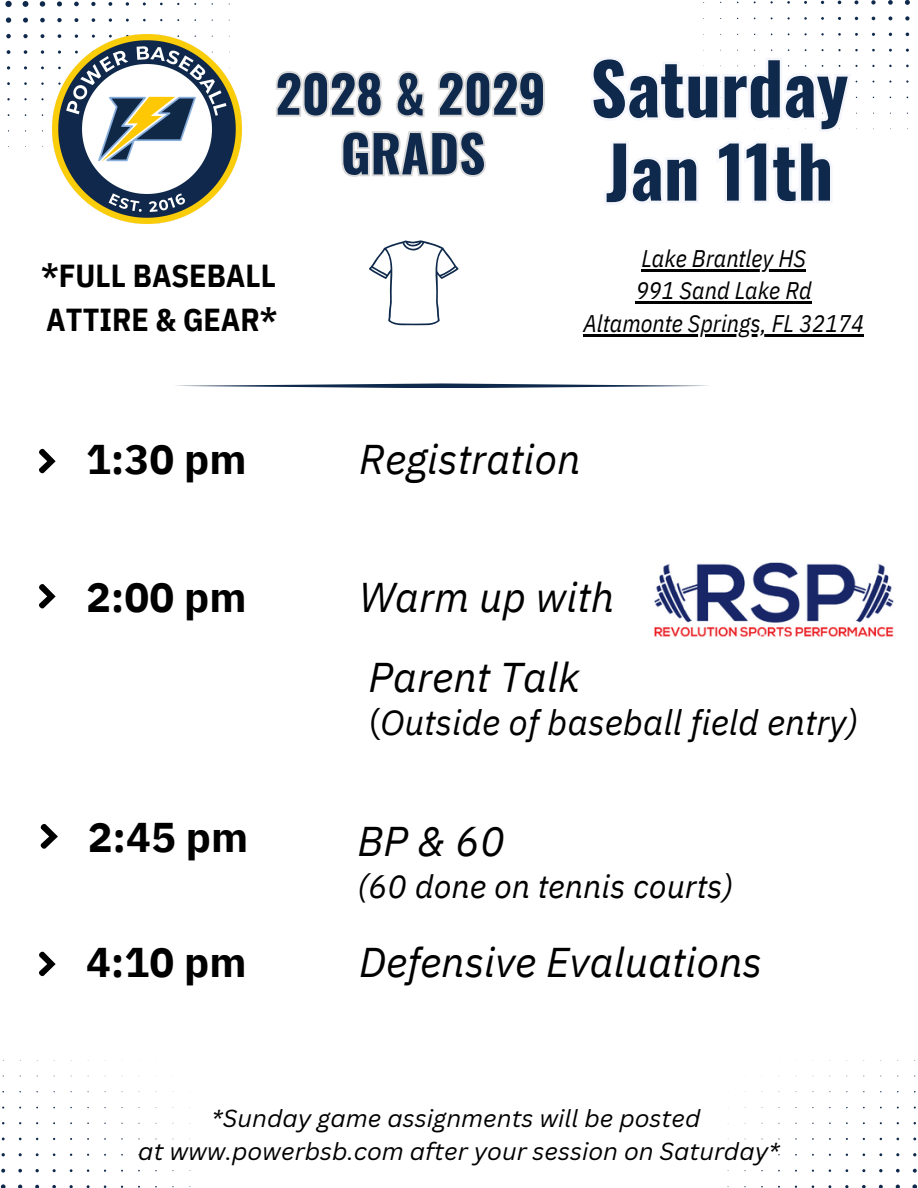
<style>
.page{position:relative;width:918px;height:1188px;background:#fff}
.page>*{position:absolute;margin:0;border:0;box-sizing:border-box;transform-origin:0 0}
.t1{font:700 70.5px/83.2px "Oswald";color:#0e294b}
.t2{font:700 51px/59.7px "Oswald";color:#0e294b;text-align:center}
.t3{font:italic 41.4px "IBM Plex Sans";color:#000}
.t4{font:700 41.4px "IBM Plex Sans";color:#000}
.t5{font:italic 35.4px "IBM Plex Sans";color:#000}
.t6{font:italic 32.4px "IBM Plex Sans";color:#000}
.t7{font:700 31.8px/43.8px "IBM Plex Sans Cond";color:#000}
.t8{font:italic 24px "Canva Sans";color:#000}
.t9{font:italic 24px "IBM Plex Sans Cond";color:#000}
.s1{font-style:normal}
</style>
<div class="page">
<svg style="left:39px;top:448px;width:17px;height:26px"></svg>
<svg style="left:39px;top:584px;width:17px;height:25px"></svg>
<img style="left:654px;top:562px;width:240px;height:75px">
<svg style="left:39px;top:951px;width:17px;height:26px"></svg>
<svg style="left:728px;top:1060px;width:190px;height:128px"></svg>
<svg style="left:0;top:1060px;width:190px;height:128px"></svg>
<svg style="left:5px;top:0;width:225px;height:147px"></svg>
<img style="left:53px;top:34px;width:189px;height:189px">
<svg style="left:176px;top:383px;width:533px;height:5px"></svg>
<svg style="left:591px;top:0;width:319px;height:204px"></svg>
<svg style="left:275px;top:71px;width:270px;height:106px"></svg>
<hr style="left:641px;top:269px;width:165px;height:2px;background:#000">
<hr style="left:636px;top:302px;width:176px;height:2px;background:#000">
<hr style="left:583px;top:334px;width:281px;height:3px;background:#000">
<svg style="left:369px;top:240px;width:90px;height:86px"></svg>
<svg style="left:40px;top:823px;width:18px;height:26px"></svg>
<p class="t2" style="left:276px;top:62px;width:272px">2028 &amp; 2029<br>GRADS</p>
<h3 class="t7" style="left:41px;top:253px;width:238px">*FULL BASEBALL<br>ATTIRE &amp; GEAR*</h3>
<p class="t1" style="left:591px;top:44px;width:259px">Saturday<br>Jan 11th</p>
<p class="t9" style="left:641px;top:242px;width:166px">Lake Brantley HS</p>
<p class="t9" style="left:636px;top:275px;width:178px">991 Sand Lake Rd</p>
<p class="t9" style="left:583px;top:307px;width:282px">Altamonte Springs, FL 32174</p>
<p class="t4" style="left:86px;top:432px;width:162px">1:30 pm</p>
<p class="t3" style="left:359px;top:432px;width:223px">Registration</p>
<h2 class="t4" style="left:86px;top:570px;width:162px">2:00 pm</h2>
<h6 class="t3" style="left:359px;top:569px;width:257px">Warm up with</h6>
<h1 class="t3" style="left:369px;top:650px;width:212px">Parent Talk</h1>
<h1 class="t5" style="left:369px;top:698px;width:491px"><span class="s1">(</span>Outside of baseball field entry)</h1>
<h3 class="t4" style="left:88px;top:809px;width:162px">2:45 pm</h3>
<p class="t3" style="left:358px;top:814px;width:149px">BP &amp; 60</p>
<p class="t6" style="left:358px;top:865px;width:377px">(60 done on tennis courts)</p>
<p class="t4" style="left:86px;top:934px;width:162px">4:10 pm</p>
<p class="t3" style="left:359px;top:934px;width:405px">Defensive Evaluations</p>
<h4 class="t8" style="left:212px;top:1101px;width:490px">*Sunday game assignments will be posted</h4>
<p class="t8" style="left:138px;top:1135px;width:643px">at www.powerbsb.com after your session on Saturday*</p>
</div>
